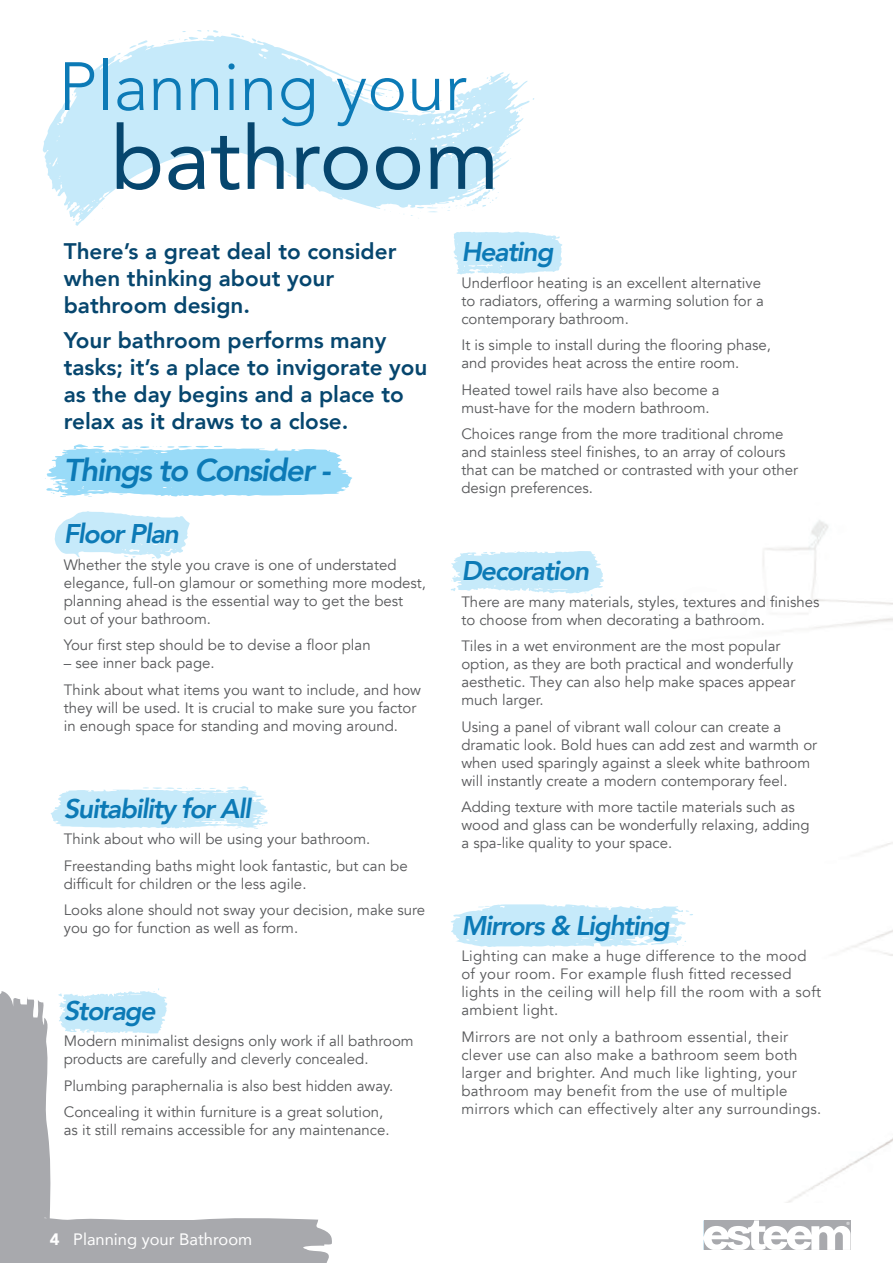
<style>
.page{position:relative;width:893px;height:1263px;background:#fff}
.page>*{position:absolute;margin:0;border:0;box-sizing:border-box;transform-origin:0 0}
.t1{font:88.05px "Avenir";color:#06466e}
.t2{font:300 67.5px "Avenir";color:#0c7ab6}
.t3{font:italic 800 31.5px "Avenir";letter-spacing:-.05em;color:#0c7ab6}
.t4{font:italic 800 27px "Avenir";letter-spacing:-.05em;color:#0c7ab6}
.t5{font:800 22.5px/27px "Avenir";color:#06466e}
.t6{font:16.5px "Avenir";color:#fff}
.t7{font:15px/18px "Avenir";color:#57585a}
.t8{font:15px/18px "Avenir";letter-spacing:.02em;color:#57585a}
.s1{font-weight:900}
</style>
<div class="page">
<svg style="left:0;top:991px;width:332px;height:272px;fill:#a8a9ad"></svg>
<svg style="left:704px;top:1220px;width:146px;height:30px"></svg>
<img style="left:117px;top:231px;width:776px;height:971px">
<svg style="left:45px;top:444px;width:307px;height:53px"></svg>
<svg style="left:453px;top:232px;width:109px;height:42px;background:#cbecfa"></svg>
<svg style="left:451px;top:904px;width:242px;height:43px"></svg>
<svg style="left:58px;top:988px;width:109px;height:46px"></svg>
<svg style="left:451px;top:551px;width:153px;height:45px"></svg>
<svg style="left:51px;top:786px;width:218px;height:43px"></svg>
<svg style="left:55px;top:511px;width:135px;height:48px"></svg>
<svg style="left:43px;top:35px;width:487px;height:191px;fill:#c6eafa"></svg>
<svg style="left:492px;top:101px;width:13px;height:3px"></svg>
<svg style="left:416px;top:121px;width:3px;height:5px"></svg>
<svg style="left:281px;top:57px;width:7px;height:3px"></svg>
<svg style="left:49px;top:134px;width:4px;height:5px"></svg>
<svg style="left:472px;top:142px;width:18px;height:7px"></svg>
<svg style="left:252px;top:38px;width:4px;height:4px"></svg>
<svg style="left:231px;top:33px;width:13px;height:4px"></svg>
<svg style="left:451px;top:93px;width:14px;height:13px"></svg>
<svg style="left:160px;top:30px;width:41px;height:14px"></svg>
<svg style="left:207px;top:30px;width:11px;height:3px"></svg>
<svg style="left:417px;top:110px;width:18px;height:4px"></svg>
<svg style="left:503px;top:143px;width:6px;height:4px"></svg>
<svg style="left:335px;top:80px;width:64px;height:20px"></svg>
<svg style="left:73px;top:214px;width:7px;height:7px"></svg>
<svg style="left:486px;top:77px;width:4px;height:6px"></svg>
<svg style="left:72px;top:94px;width:3px;height:4px"></svg>
<svg style="left:61px;top:116px;width:4px;height:4px"></svg>
<svg style="left:71px;top:205px;width:6px;height:3px"></svg>
<svg style="left:384px;top:204px;width:7px;height:8px"></svg>
<svg style="left:519px;top:108px;width:4px;height:5px"></svg>
<svg style="left:411px;top:175px;width:89px;height:44px"></svg>
<svg style="left:114px;top:40px;width:33px;height:25px"></svg>
<svg style="left:452px;top:135px;width:7px;height:14px"></svg>
<p class="t2" style="left:58px;top:47px;width:410px">Planning your</p>
<p class="t1" style="left:111px;top:88px;width:390px">bathroom</p>
<p class="t5" style="left:64px;top:237px;width:334px">There’s a great deal to consider when thinking about your bathroom design.</p>
<p class="t5" style="left:64px;top:327px;width:365px">Your bathroom performs many tasks; it’s a place to invigorate you as the day begins and a place to relax as it draws to a close.</p>
<p class="t3" style="left:64px;top:452px;width:268px">Things to Consider -</p>
<p class="t4" style="left:64px;top:518px;width:117px">Floor Plan</p>
<p class="t7" style="left:64px;top:556px;width:364px">Whether the style you crave is one of understated elegance, full-on glamour or something more modest, planning ahead is the essential way to get the best out of your bathroom.</p>
<p class="t7" style="left:64px;top:636px;width:308px">Your first step should be to devise a floor plan</p>
<p class="t7" style="left:64px;top:654px;width:152px">– see inner back page.</p>
<p class="t7" style="left:64px;top:681px;width:359px">Think about what items you want to include, and how they will be used. It is crucial to make sure you factor in enough space for standing and moving around.</p>
<p class="t4" style="left:64px;top:792px;width:189px">Suitability for All</p>
<p class="t7" style="left:64px;top:830px;width:308px">Think about who will be using your bathroom.</p>
<p class="t7" style="left:64px;top:857px;width:345px">Freestanding baths might look fantastic, but can be difficult for children or the less agile.</p>
<p class="t7" style="left:64px;top:901px;width:363px">Looks alone should not sway your decision, make sure you go for function as well as form.</p>
<p class="t4" style="left:64px;top:994px;width:93px">Storage</p>
<p class="t7" style="left:64px;top:1032px;width:351px">Modern minimalist designs only work if all bathroom products are carefully and cleverly concealed.</p>
<p class="t7" style="left:64px;top:1077px;width:331px">Plumbing paraphernalia is also best hidden away.</p>
<p class="t7" style="left:64px;top:1103px;width:327px">Concealing it within furniture is a great solution, as it still remains accessible for any maintenance.</p>
<p class="t4" style="left:461px;top:236px;width:93px">Heating</p>
<p class="t7" style="left:461px;top:274px;width:304px">Underfloor heating is an excellent alternative to radiators, offering a warming solution for a contemporary bathroom.</p>
<p class="t7" style="left:461px;top:336px;width:311px">It is simple to install during the flooring phase, and provides heat across the entire room.</p>
<p class="t7" style="left:461px;top:381px;width:260px">Heated towel rails have also become a must-have for the modern bathroom.</p>
<p class="t7" style="left:461px;top:425px;width:338px">Choices range from the more traditional chrome and stainless steel finishes, to an array of colours that can be matched or contrasted with your other design preferences.</p>
<p class="t4" style="left:461px;top:555px;width:129px">Decoration</p>
<p class="t7" style="left:461px;top:593px;width:360px">There are many materials, styles, textures and finishes to choose from when decorating a bathroom.</p>
<p class="t7" style="left:461px;top:637px;width:335px">Tiles in a wet environment are the most popular option, as they are both practical and wonderfully aesthetic. They can also help make spaces appear much larger.</p>
<p class="t7" style="left:461px;top:718px;width:357px">Using a panel of vibrant wall colour can create a dramatic look. Bold hues can add zest and warmth or when used sparingly against a sleek white bathroom will instantly create a modern contemporary feel.</p>
<p class="t7" style="left:461px;top:798px;width:350px">Adding texture with more tactile materials such as wood and glass can be wonderfully relaxing, adding a spa-like quality to your space.</p>
<p class="t4" style="left:461px;top:909px;width:210px">Mirrors &amp; Lighting</p>
<p class="t8" style="left:461px;top:947px;width:361px">Lighting can make a huge difference to the mood of your room. For example flush fitted recessed lights in the ceiling will help fill the room with a soft ambient light.</p>
<p class="t8" style="left:461px;top:1028px;width:361px">Mirrors are not only a bathroom essential, their clever use can also make a bathroom seem both larger and brighter. And much like lighting, your bathroom may benefit from the use of multiple mirrors which can effectively alter any surroundings.</p>
<p class="t6" style="left:50px;top:1226px;width:204px"><span class="s1">4</span> Planning your Bathroom</p>
</div>
